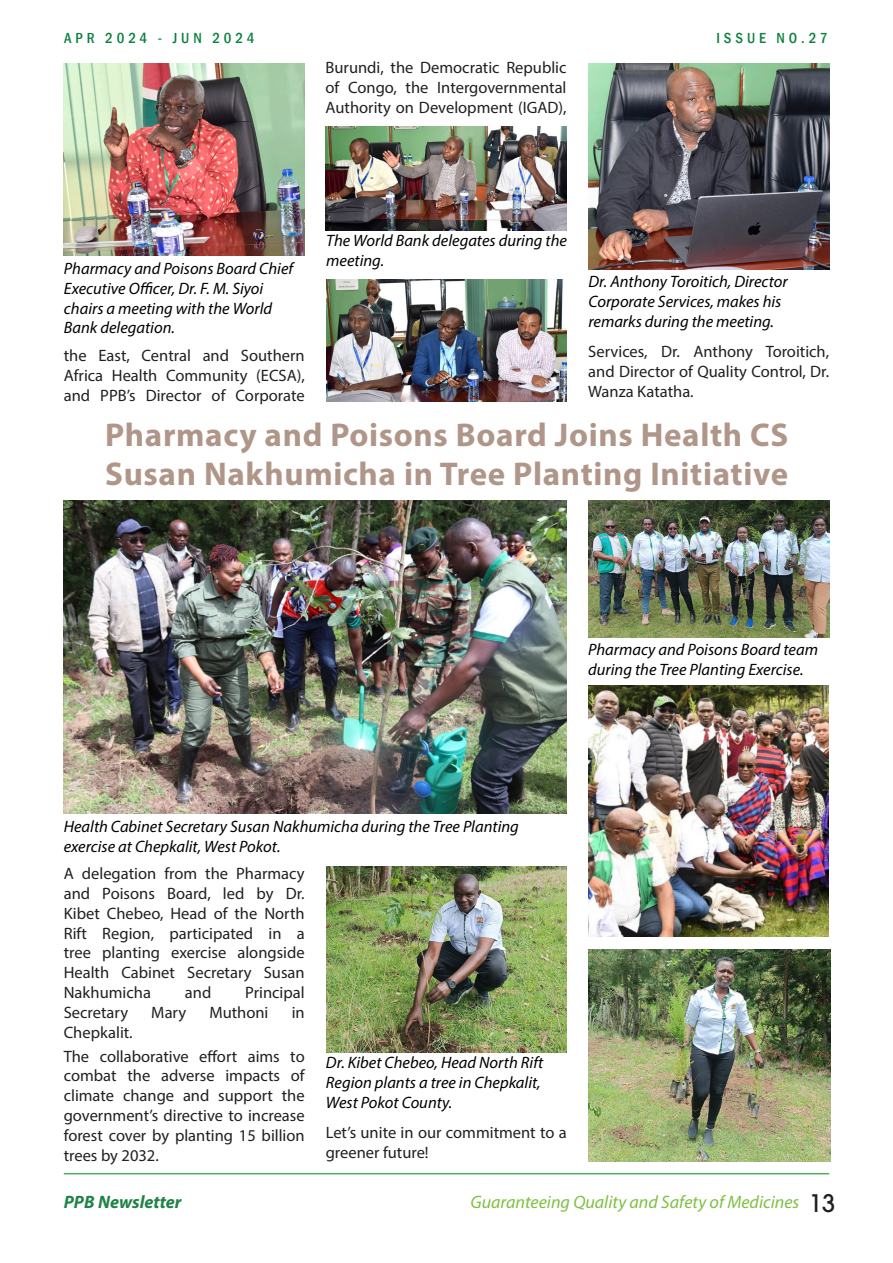
<style>
.page{position:relative;width:893px;height:1263px;background:#fff}
.page>*{position:absolute;margin:0;border:0;box-sizing:border-box;transform-origin:0 0}
.t1{font:700 33px/39.6px "Myriad Pro";letter-spacing:.02em;color:#b09689}
.t2{font:500 24px "ITC Avant Garde Pro";color:#231f20}
.t3{font:italic 18px "Myriad Pro";color:#7ec042}
.t4{font:italic 700 18px "Myriad Hebrew";color:#208346}
.t5{font:16.5px/19.8px "Myriad Pro";color:#231f20;text-align:justify}
.t6{font:italic 16.5px/19.8px "Myriad Pro";color:#000}
.t7{font:500 condensed 15px "Franklin Gothic";letter-spacing:.26em;color:#0d8140}
</style>
<div class="page">
<hr style="left:64px;top:1173px;width:765px;height:1px;background:#4ead59">
<img style="left:64px;top:63px;width:241px;height:192px">
<img style="left:588px;top:64px;width:241px;height:205px">
<img style="left:326px;top:280px;width:241px;height:122px">
<img style="left:326px;top:127px;width:240px;height:103px">
<img style="left:588px;top:950px;width:242px;height:211px">
<img style="left:326px;top:867px;width:241px;height:186px">
<img style="left:64px;top:501px;width:503px;height:313px">
<img style="left:588px;top:501px;width:241px;height:136px">
<img style="left:588px;top:685px;width:241px;height:251px">
<p class="t7" style="left:64px;top:28px;width:192px">APR 2024 - JUN 2024</p>
<p class="t7" style="left:716px;top:28px;width:113px">ISSUE NO.27</p>
<p class="t5" style="left:326px;top:57px;width:242px">Burundi, the Democratic Republic of Congo, the Intergovernmental Authority on Development (IGAD),</p>
<p class="t6" style="left:64px;top:258px;width:231px">Pharmacy and Poisons Board Chief<br>Executive Officer, Dr. F. M. Siyoi chairs a meeting with the World<br>Bank delegation.</p>
<p class="t5" style="left:64px;top:345px;width:242px">the East, Central and Southern Africa Health Community (ECSA), and PPB’s Director of Corporate</p>
<p class="t6" style="left:326px;top:231px;width:242px">The World Bank delegates during the meeting.</p>
<p class="t6" style="left:588px;top:272px;width:201px">Dr. Anthony Toroitich, Director<br>Corporate Services, makes his remarks during the meeting.</p>
<p class="t5" style="left:588px;top:341px;width:242px">Services, Dr. Anthony Toroitich, and Director of Quality Control, Dr.<br>Wanza Katatha.</p>
<p class="t1" style="left:105px;top:414px;width:685px">Pharmacy and Poisons Board Joins Health CS<br>Susan Nakhumicha in Tree Planting Initiative</p>
<p class="t6" style="left:588px;top:639px;width:231px">Pharmacy and Poisons Board team during the Tree Planting Exercise.</p>
<p class="t6" style="left:64px;top:816px;width:457px">Health Cabinet Secretary Susan Nakhumicha during the Tree Planting exercise at Chepkalit, West Pokot.</p>
<p class="t5" style="left:64px;top:863px;width:242px">A delegation from the Pharmacy and Poisons Board, led by Dr.<br>Kibet Chebeo, Head of the North Rift Region, participated in a tree planting exercise alongside Health Cabinet Secretary Susan Nakhumicha</p>
<p class="t5" style="left:185px;top:982px;width:28px">and</p>
<p class="t5" style="left:245px;top:982px;width:61px">Principal</p>
<p class="t5" style="left:64px;top:1002px;width:66px">Secretary</p>
<p class="t5" style="left:151px;top:1002px;width:36px">Mary</p>
<p class="t5" style="left:209px;top:1002px;width:61px">Muthoni</p>
<p class="t5" style="left:292px;top:1002px;width:15px">in</p>
<p class="t5" style="left:64px;top:1022px;width:70px">Chepkalit.</p>
<p class="t5" style="left:64px;top:1046px;width:242px">The collaborative effort aims to combat the adverse impacts of climate change and support the government’s directive to increase forest cover by planting 15 billion trees by 2032.</p>
<p class="t6" style="left:326px;top:1053px;width:219px">Dr. Kibet Chebeo, Head North Rift<br>Region plants a tree in Chepkalit,<br>West Pokot County.</p>
<p class="t5" style="left:326px;top:1122px;width:242px">Let’s unite in our commitment to a greener future!</p>
<p class="t4" style="left:64px;top:1192px;width:119px">PPB Newsletter</p>
<p class="t3" style="left:471px;top:1191px;width:330px">Guaranteeing Quality and Safety of Medicines</p>
<p class="t2" style="left:809px;top:1188px;width:28px">13</p>
</div>
